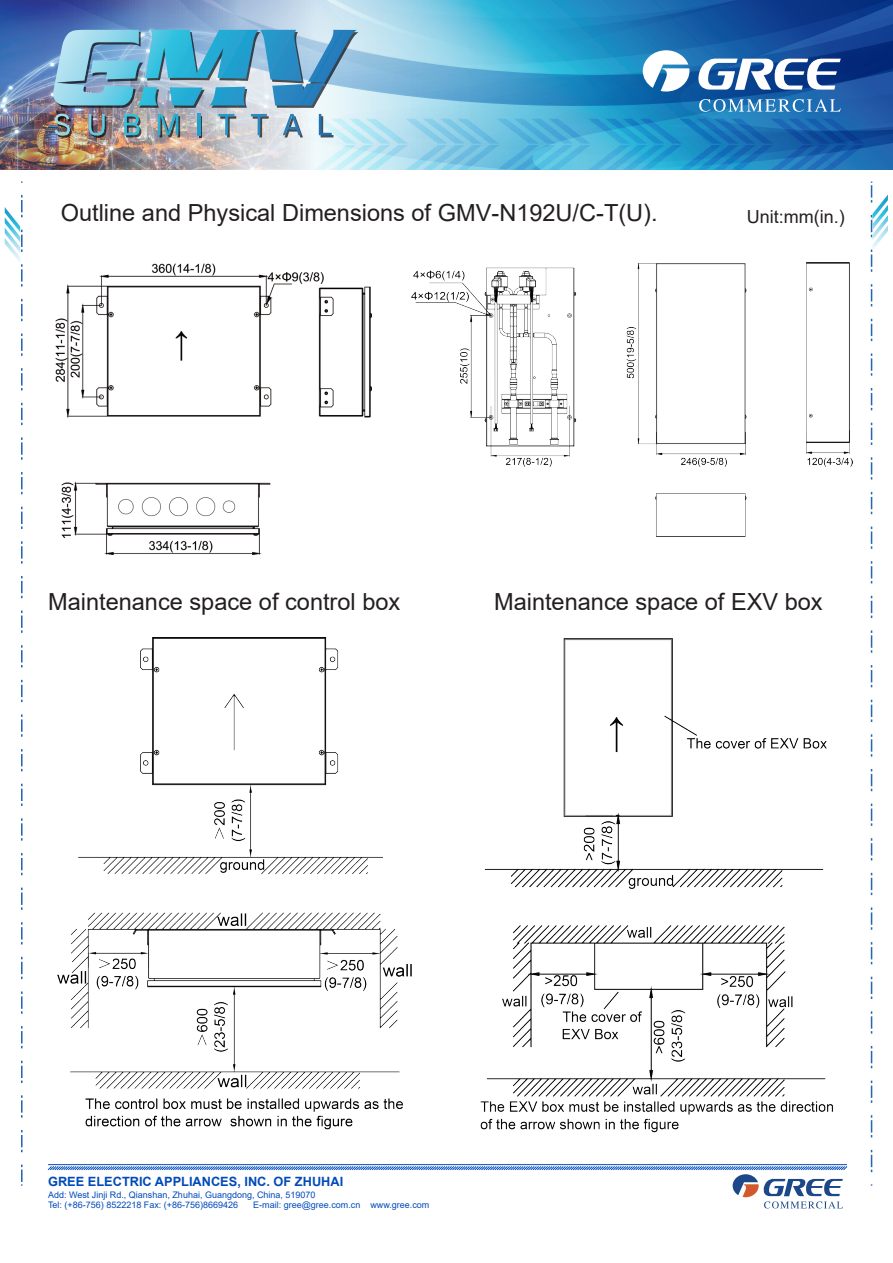
<style>
.page{position:relative;width:893px;height:1263px;background:#fff}
.page>*{position:absolute;margin:0;border:0;box-sizing:border-box;transform-origin:0 0}
.t1{font:23.55px "Arial";color:#231f20}
.t2{font:18px "Arial";color:#231f20}
.t3{font:700 12.75px "Arial";color:#004aba}
.t4{font:9px/10.6px "Arial";color:#004aba}
</style>
<div class="page">
<img style="left:412px;top:263px;width:440px;height:274px">
<svg style="left:47px;top:1165px;width:801px;height:43px"></svg>
<hr style="left:48px;top:1164px;width:799px;height:1px;background:#004aba">
<svg style="left:21px;top:1164px;width:2px;height:21px"></svg>
<svg style="left:871px;top:182px;width:17px;height:991px"></svg>
<svg style="left:5px;top:195px;width:18px;height:957px"></svg>
<img style="left:0;top:0;width:30px;height:170px">
<img style="left:30px;top:0;width:23px;height:135px">
<img style="left:53px;top:0;width:840px;height:170px">
<img style="left:55px;top:263px;width:316px;height:292px">
<img style="left:57px;top:638px;width:355px;height:492px">
<img style="left:481px;top:638px;width:352px;height:495px">
<h1 class="t1" style="left:61px;top:197px;width:598px">Outline and Physical Dimensions of GMV-N192U/C-T(U).</h1>
<h2 class="t2" style="left:747px;top:204px;width:99px">Unit:mm(in.)</h2>
<h1 class="t1" style="left:48px;top:586px;width:354px">Maintenance space of control box</h1>
<h1 class="t1" style="left:494px;top:586px;width:330px">Maintenance space of EXV box</h1>
<h3 class="t3" style="left:48px;top:1173px;width:297px">GREE ELECTRIC APPLIANCES, INC. OF ZHUHAI</h3>
<p class="t4" style="left:48px;top:1189px;width:269px">Add: West Jinji Rd., Qianshan, Zhuhai, Guangdong, China, 519070<br>Tel: (+86-756) 8522218 Fax: (+86-756)8669426</p>
<p class="t4" style="left:253px;top:1200px;width:178px">E-mail: gree@gree.com.cn www.gree.com</p>
</div>
